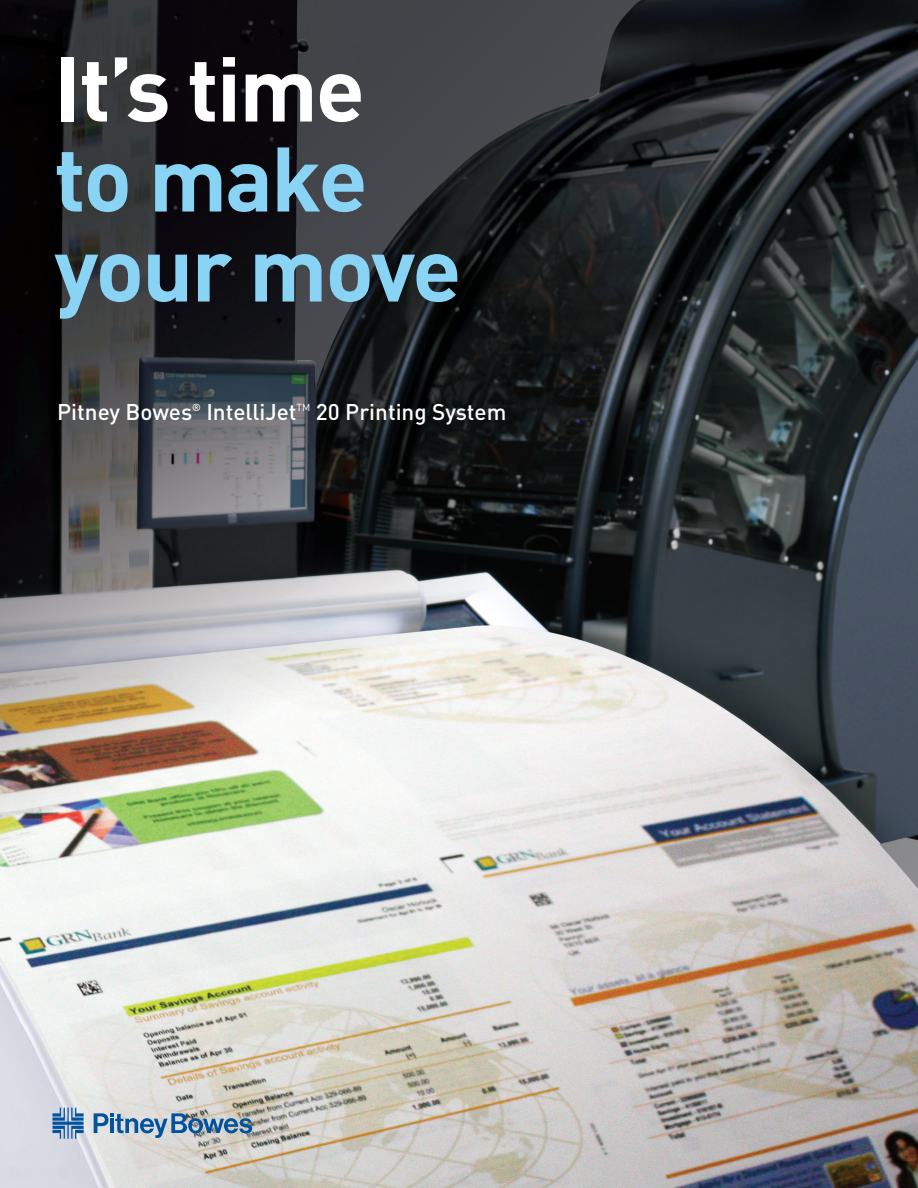
<style>
.page{position:relative;width:918px;height:1188px;background:#fff}
.page>*{position:absolute;margin:0;border:0;box-sizing:border-box;transform-origin:0 0}
.Cover_Headline{font:700 90px/90px "DIN";letter-spacing:-.025em;color:#89d3f4}
.Cover_Headline-2{font:700 90px "DIN";letter-spacing:-.025em;color:#fff}
.Cover_Subhead{font:500 22.5px "DIN";color:#fff}
.Cover_Subhead-2{font:10.2px "DIN";color:#fff}
.Cover_Subhead-3{font:500 10.2px "DIN";color:#fff}
</style>
<div class="page">
<img style="left:0;top:0;width:918px;height:1188px">
<svg style="left:94px;top:1113px;width:158px;height:25px;background:#88a3bb"></svg>
<svg style="left:52px;top:1108px;width:32px;height:31px"></svg>
<p class="Cover_Headline-2" style="left:54px;top:30px;width:312px">It’s time</p>
<p class="Cover_Headline" style="left:54px;top:130px;width:409px">to make your move</p>
<p class="Cover_Subhead" style="left:57px;top:398px;width:137px">Pitney Bowes</p>
<p class="Cover_Subhead-3" style="left:192px;top:401px;width:10px">®</p>
<p class="Cover_Subhead" style="left:206px;top:398px;width:92px">IntelliJet</p>
<p class="Cover_Subhead-2" style="left:297px;top:401px;width:15px">TM</p>
<p class="Cover_Subhead" style="left:316px;top:398px;width:192px">20 Printing System</p>
</div>
